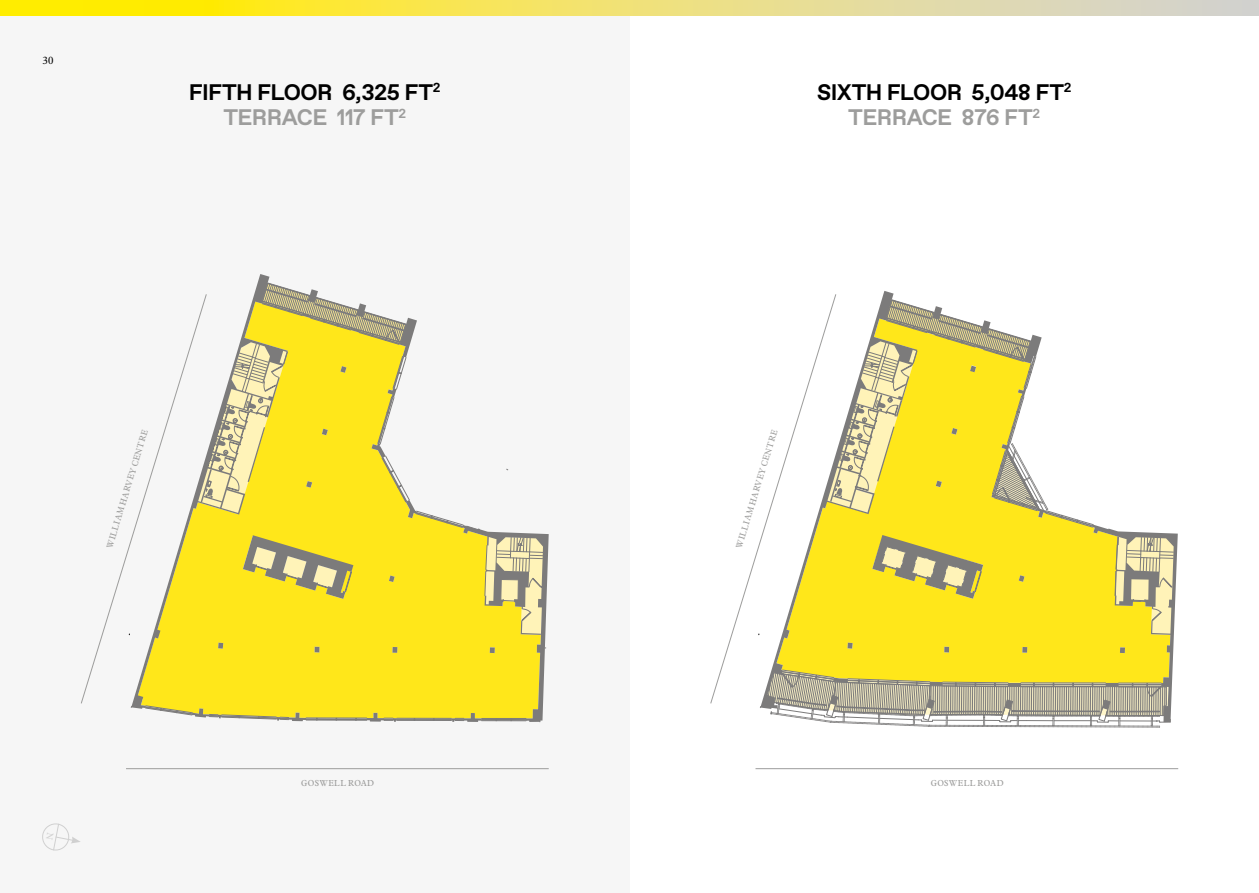
<style>
.page{position:relative;width:1259px;height:893px;background:#fff}
.page>*{position:absolute;margin:0;border:0;box-sizing:border-box;transform-origin:0 0}
.t1{font:700 22.5px/25.5px "Panagram Sans";letter-spacing:-.02em;color:#000;text-align:center}
.t2{font:10.5px "News Plantin";color:#000}
.t3{font:8.55px "News Plantin";letter-spacing:.045em;color:#9d9d9c}
.s1{color:#9d9d9c}
</style>
<div class="page">
<div style="left:0;top:0;width:629px;height:893px;background:#f6f6f6"></div>
<svg style="left:0;top:0;width:1259px;height:16px;background:#eee16b"></svg>
<hr style="left:126px;top:768px;width:423px;height:1px;background:#9d9d9c">
<svg style="left:81px;top:536px;width:51px;height:168px"></svg>
<hr style="left:755px;top:768px;width:423px;height:1px;background:#9d9d9c">
<svg style="left:710px;top:547px;width:48px;height:157px"></svg>
<svg style="left:132px;top:274px;width:138px;height:435px"></svg>
<svg style="left:145px;top:283px;width:404px;height:439px"></svg>
<svg style="left:758px;top:300px;width:419px;height:428px"></svg>
<svg style="left:42px;top:823px;width:38px;height:28px"></svg>
<p class="t2" style="left:43px;top:54px;width:12px">30</p>
<p class="t1" style="left:189px;top:79px;width:253px">FIFTH FLOOR 6,325 FT<sup>2<br></sup><span class="s1">TERRACE 117 FT</span><sup>2</sup></p>
<p class="t3" style="left:104px;top:546px;width:125px;rotate:-73deg">WILLIAM HARVEY CENTRE</p>
<p class="t3" style="left:301px;top:778px;width:74px">GOSWELL ROAD</p>
<p class="t1" style="left:817px;top:79px;width:256px">SIXTH FLOOR 5,048 FT<sup>2<br></sup><span class="s1">TERRACE 876 FT</span><sup>2</sup></p>
<p class="t3" style="left:733px;top:546px;width:125px;rotate:-73deg">WILLIAM HARVEY CENTRE</p>
<p class="t3" style="left:931px;top:778px;width:74px">GOSWELL ROAD</p>
</div>
